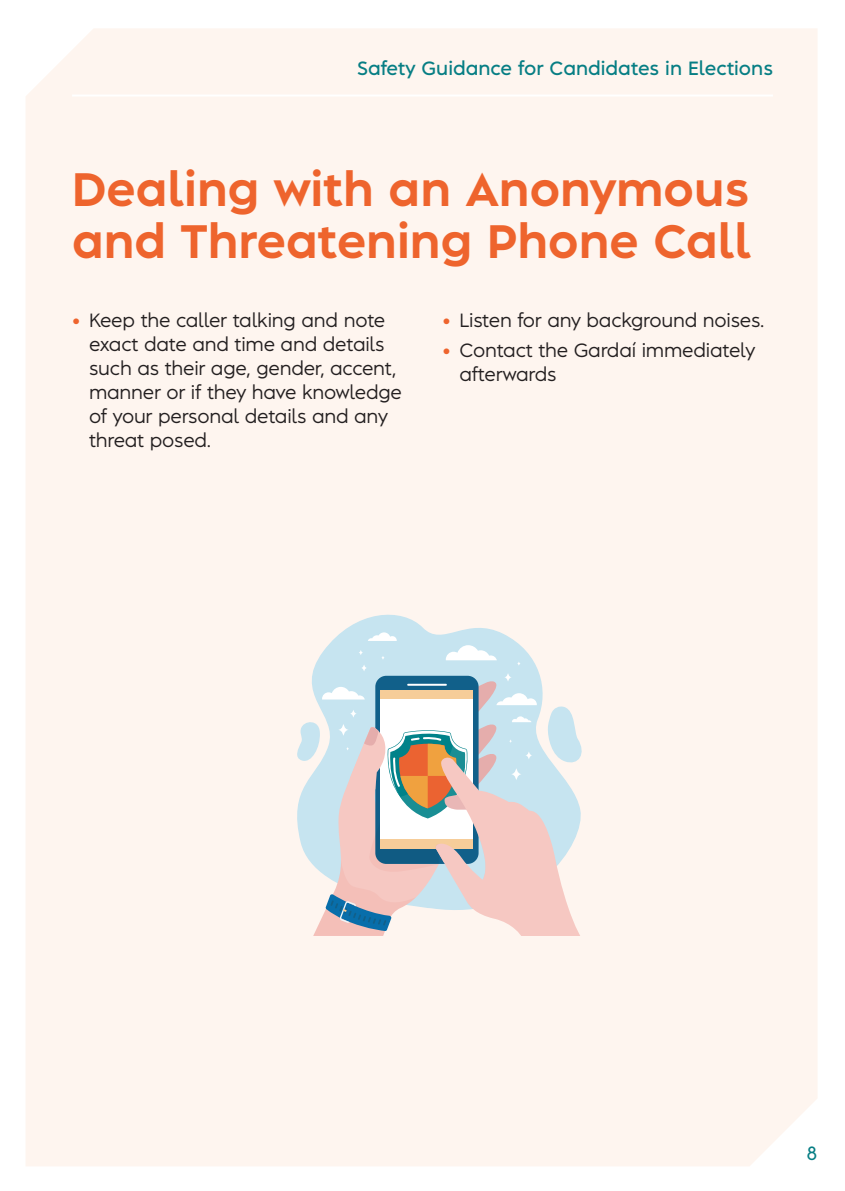
<style>
.page{position:relative;width:845px;height:1191px;background:#fff}
.page>*{position:absolute;margin:0;border:0;box-sizing:border-box;transform-origin:0 0}
.t1{font:800 44px/52px "Albula";color:#ee642d}
.t2{font:18px/24px "Albula";letter-spacing:-.01em;color:#231f20}
.t3{font:600 18px "Albula";color:#077e84}
.t4{font:500 18px "Albula";color:#077e84}
.s1{font-weight:800;color:#ee642d}
</style>
<div class="page">
<div style="left:26px;top:28px;width:791px;height:1138px;background:#fef5ef"></div>
<hr style="left:72px;top:94px;width:701px;height:2px;background:#fff">
<svg style="left:287px;top:607px;width:299px;height:316px;fill:#fef5ef"></svg>
<svg style="left:446px;top:645px;width:51px;height:15px"></svg>
<svg style="left:368px;top:632px;width:29px;height:9px"></svg>
<svg style="left:504px;top:673px;width:8px;height:9px"></svg>
<svg style="left:358px;top:649px;width:5px;height:6px"></svg>
<svg style="left:517px;top:661px;width:4px;height:5px"></svg>
<svg style="left:381px;top:655px;width:4px;height:5px"></svg>
<svg style="left:361px;top:664px;width:6px;height:7px"></svg>
<svg style="left:293px;top:677px;width:294px;height:259px"></svg>
<p class="t3" style="left:357px;top:54px;width:417px">Safety Guidance for Candidates in Elections</p>
<h1 class="t1" style="left:72px;top:159px;width:680px">Dealing with an Anonymous and Threatening Phone Call</h1>
<p class="t2" style="left:89px;top:306px;width:314px;text-indent:-17px"><span class="s1">•</span> Keep the caller talking and note exact date and time and details such as their age, gender, accent, manner or if they have knowledge of your personal details and any threat posed.</p>
<p class="t2" style="left:442px;top:306px;width:324px"><span class="s1">•</span> Listen for any background noises.</p>
<p class="t2" style="left:459px;top:336px;width:297px;text-indent:-17px"><span class="s1">•</span> Contact the Gardaí immediately afterwards</p>
<p class="t4" style="left:806px;top:1138px;width:12px">8</p>
</div>
